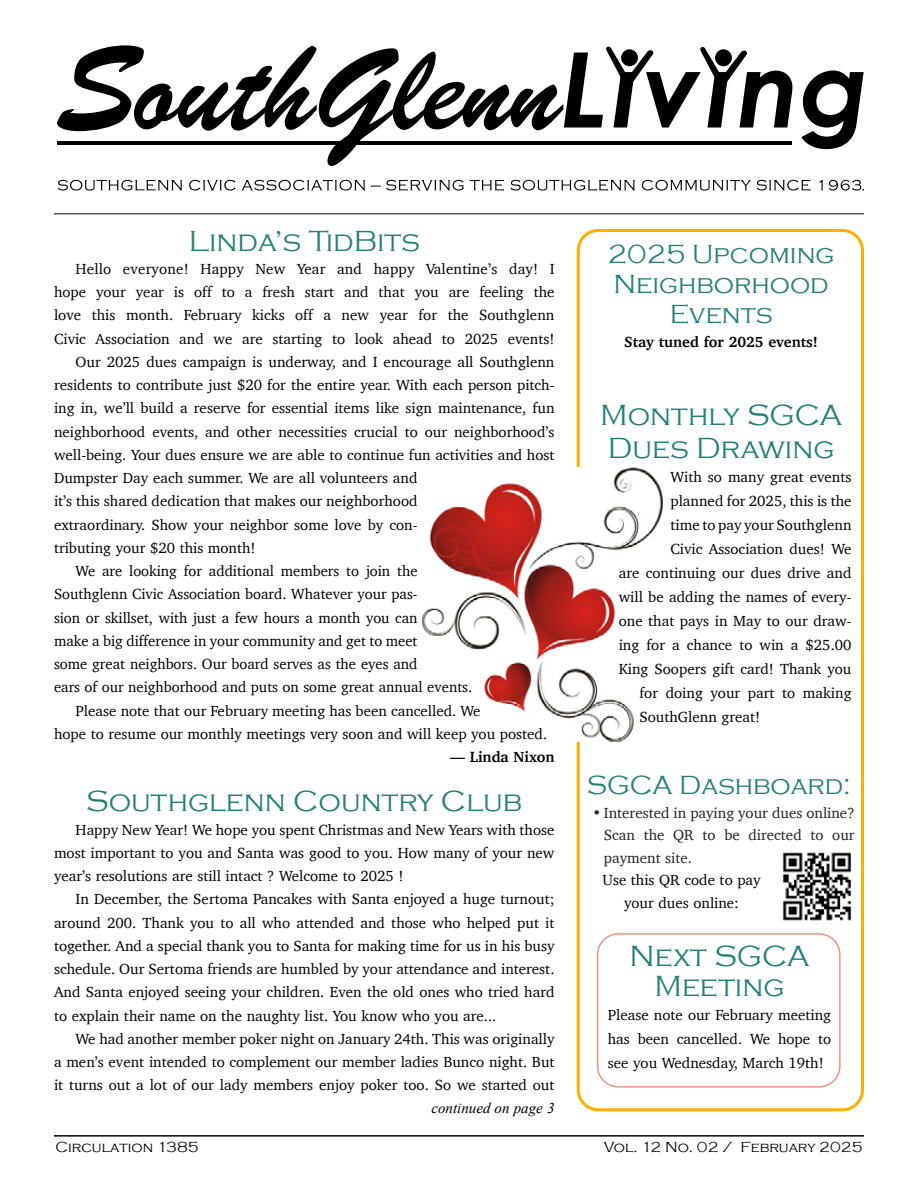
<style>
.page{position:relative;width:918px;height:1188px;background:#fff}
.page>*{position:absolute;margin:0;border:0;box-sizing:border-box;transform-origin:0 0}
.t1{font:300 30px/30px "Copperplate Gothic";color:#238077;text-align:center}
.t2{font:300 27px/30px "Copperplate Gothic";color:#238077;text-align:center}
.t3{font:15px/23.2px "Charter";color:#000;text-align:justify}
.t4{font:15px/22.5px "Charter";color:#222;text-align:justify}
.t5{font:300 15px "Copperplate Gothic";color:#000}
.t6{font:700 15px "Charter";color:#000}
.t7{font:italic 15px "Times New Roman";color:#000}
</style>
<div class="page">
<div style="left:577px;top:229px;width:287px;height:882px;border:3px solid #ffae00;border-radius:20px"></div>
<svg style="left:801px;top:71px;width:63px;height:78px"></svg>
<svg style="left:57px;top:45px;width:735px;height:121px"></svg>
<svg style="left:58px;top:180px;width:124px;height:11px"></svg>
<svg style="left:189px;top:180px;width:47px;height:11px"></svg>
<svg style="left:242px;top:180px;width:123px;height:11px"></svg>
<svg style="left:371px;top:185px;width:9px;height:2px"></svg>
<svg style="left:386px;top:180px;width:78px;height:11px"></svg>
<svg style="left:470px;top:180px;width:34px;height:11px"></svg>
<svg style="left:510px;top:180px;width:125px;height:11px"></svg>
<svg style="left:642px;top:180px;width:168px;height:11px"></svg>
<svg style="left:820px;top:180px;width:3px;height:10px"></svg>
<svg style="left:829px;top:180px;width:35px;height:11px"></svg>
<hr style="left:54px;top:213px;width:810px;height:1px;background:#000">
<hr style="left:54px;top:1135px;width:810px;height:2px;background:#000">
<div style="left:597px;top:933px;width:244px;height:155px;border:2px solid #ec947a;border-radius:21px"></div>
<img style="left:782px;top:852px;width:70px;height:69px">
<img style="left:423px;top:468px;width:240px;height:273px">
<h1 class="t1" style="left:189px;top:226px;width:233px">Linda’s TidBits</h1>
<p class="t3" style="left:76px;top:257px;width:481px">Hello everyone! Happy New Year and happy Valentine’s day! I</p>
<p class="t3" style="left:54px;top:280px;width:502px">hope your year is off to a fresh start and that you are feeling the</p>
<p class="t3" style="left:54px;top:303px;width:502px">love this month. February kicks off a new year for the Southglenn</p>
<p class="t3" style="left:54px;top:327px;width:502px">Civic Association and we are starting to look ahead to 2025 events!</p>
<p class="t3" style="left:76px;top:350px;width:480px">Our 2025 dues campaign is underway, and I encourage all Southglenn</p>
<p class="t3" style="left:54px;top:373px;width:502px">residents to contribute just $20 for the entire year. With each person pitch-</p>
<p class="t3" style="left:54px;top:396px;width:502px">ing in, we’ll build a reserve for essential items like sign maintenance, fun</p>
<p class="t3" style="left:54px;top:420px;width:502px">neighborhood events, and other necessities crucial to our neighborhood’s</p>
<p class="t3" style="left:54px;top:443px;width:502px">well-being. Your dues ensure we are able to continue fun activities and host</p>
<p class="t3" style="left:54px;top:466px;width:365px">Dumpster Day each summer. We are all volunteers and</p>
<p class="t3" style="left:54px;top:489px;width:365px">it’s this shared dedication that makes our neighborhood</p>
<p class="t3" style="left:54px;top:513px;width:365px">extraordinary. Show your neighbor some love by con-</p>
<p class="t3" style="left:54px;top:536px;width:203px">tributing your $20 this month!</p>
<p class="t3" style="left:76px;top:559px;width:343px">We are looking for additional members to join the</p>
<p class="t3" style="left:54px;top:582px;width:365px">Southglenn Civic Association board. Whatever your pas-</p>
<p class="t3" style="left:54px;top:606px;width:365px">sion or skillset, with just a few hours a month you can</p>
<p class="t3" style="left:54px;top:629px;width:365px">make a big difference in your community and get to meet</p>
<p class="t3" style="left:54px;top:652px;width:365px">some great neighbors. Our board serves as the eyes and</p>
<p class="t3" style="left:54px;top:675px;width:420px">ears of our neighborhood and puts on some great annual events.</p>
<p class="t3" style="left:76px;top:699px;width:407px">Please note that our February meeting has been cancelled. We</p>
<p class="t3" style="left:54px;top:722px;width:495px">hope to resume our monthly meetings very soon and will keep you posted.</p>
<p class="t6" style="left:450px;top:744px;width:106px">— Linda Nixon</p>
<h1 class="t1" style="left:86px;top:787px;width:437px">Southglenn Country Club</h1>
<p class="t3" style="left:54px;top:818px;width:502px;text-indent:22px">Happy New Year! We hope you spent Christmas and New Years with those most important to you and Santa was good to you. How many of your new year’s resolutions are still intact ? Welcome to 2025 !</p>
<p class="t3" style="left:54px;top:887px;width:502px;text-indent:22px">In December, the Sertoma Pancakes with Santa enjoyed a huge turnout; around 200. Thank you to all who attended and those who helped put it together. And a special thank you to Santa for making time for us in his busy schedule. Our Sertoma friends are humbled by your attendance and interest.<br>And Santa enjoyed seeing your children. Even the old ones who tried hard to explain their name on the naughty list. You know who you are...</p>
<p class="t3" style="left:54px;top:1027px;width:502px;text-indent:22px">We had another member poker night on January 24th. This was originally a men’s event intended to complement our member ladies Bunco night. But it turns out a lot of our lady members enjoy poker too. So we started out</p>
<p class="t7" style="left:431px;top:1098px;width:125px">continued on page 3</p>
<h2 class="t2" style="left:608px;top:239px;width:228px">2025 Upcoming<br>Neighborhood<br>Events</h2>
<p class="t6" style="left:624px;top:329px;width:195px">Stay tuned for 2025 events!</p>
<h1 class="t1" style="left:600px;top:399px;width:243px;line-height:33px;text-align:left">Monthly SGCA<br>Dues Drawing</h1>
<p class="t3" style="left:670px;top:465px;width:183px">With so many great events</p>
<p class="t3" style="left:670px;top:489px;width:183px">planned for 2025, this is the</p>
<p class="t3" style="left:670px;top:513px;width:183px">time to pay your Southglenn</p>
<p class="t3" style="left:670px;top:537px;width:183px">Civic Association dues! We</p>
<p class="t3" style="left:619px;top:561px;width:234px">are continuing our dues drive and</p>
<p class="t3" style="left:619px;top:585px;width:234px">will be adding the names of every-</p>
<p class="t3" style="left:619px;top:609px;width:234px">one that pays in May to our draw-</p>
<p class="t3" style="left:619px;top:633px;width:234px">ing for a chance to win a $25.00</p>
<p class="t3" style="left:619px;top:657px;width:234px">King Soopers gift card! Thank you</p>
<p class="t3" style="left:639px;top:681px;width:214px">for doing your part to making</p>
<p class="t3" style="left:639px;top:705px;width:122px">SouthGlenn great!</p>
<h2 class="t2" style="left:587px;top:770px;width:265px">SGCA Dashboard:</h2>
<p class="t4" style="left:604px;top:801px;width:252px;text-indent:-12px">• Interested in paying your dues online?<br>Scan the QR to be directed to our payment site.</p>
<p class="t3" style="left:603px;top:869px;width:160px;line-height:22.5px;text-align:center">Use this QR code to pay your dues online:</p>
<h1 class="t1" style="left:630px;top:942px;width:181px">Next SGCA<br>Meeting</h1>
<p class="t3" style="left:608px;top:1003px;width:225px;line-height:24px">Please note our February meeting has been cancelled. We hope to see you Wednesday, March 19th!</p>
<p class="t5" style="left:56px;top:1139px;width:145px">Circulation 1385</p>
<p class="t5" style="left:604px;top:1139px;width:260px">Vol. 12 No. 02 / February 2025</p>
</div>
